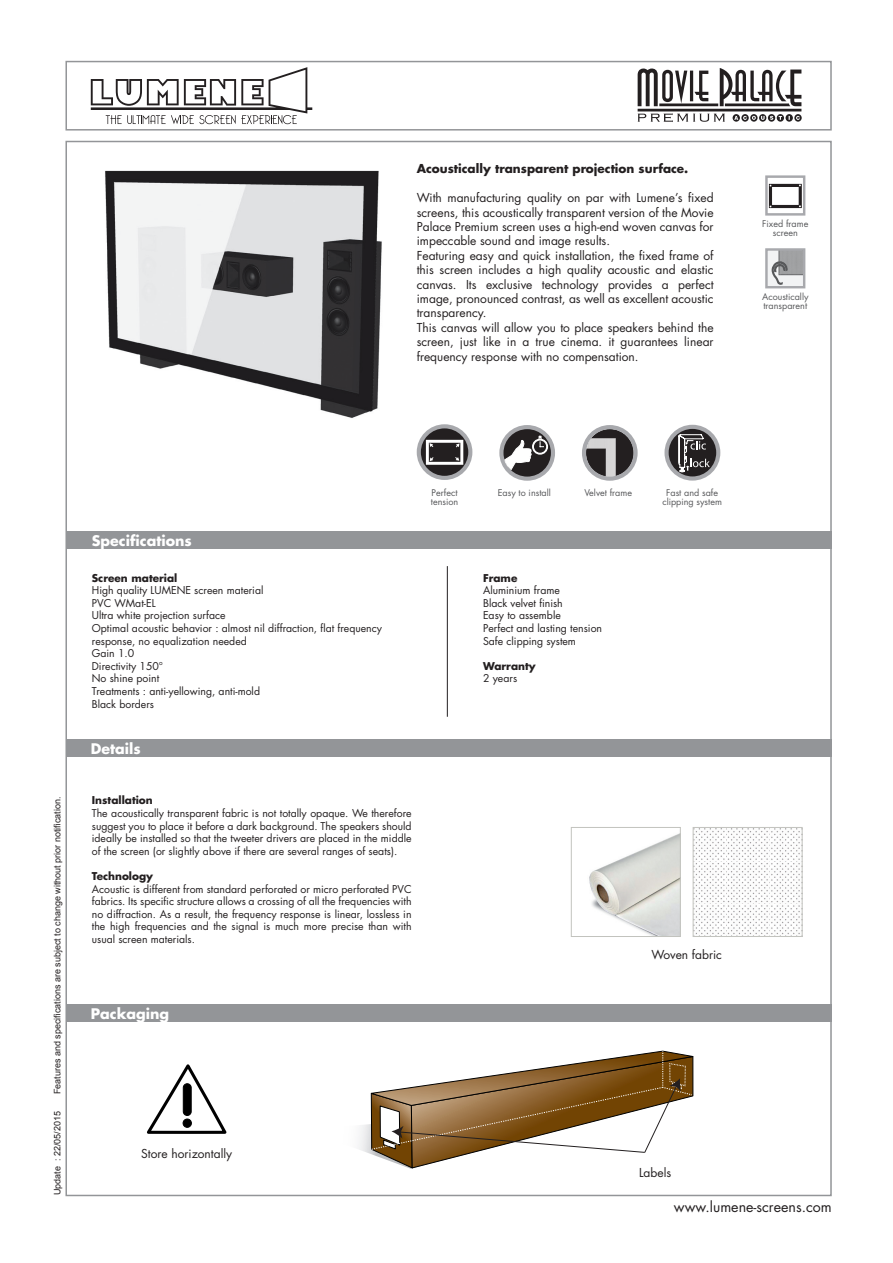
<style>
.page{position:relative;width:893px;height:1263px;background:#fff}
.page>*{position:absolute;margin:0;border:0;box-sizing:border-box;transform-origin:0 0}
.t1{font:700 14.25px "Futura";color:#fff}
.t2{font:14.25px "Futura";color:#231f20}
.t3{font:12px/14.4px "Futura";color:#231f20}
.t4{font:700 12px "Futura";color:#231f20}
.t5{font:10.5px/12.6px "Futura";color:#231f20}
.t6{font:700 10.5px "Futura";color:#231f20}
.t7{font:9px/9px "Futura";color:#57585a;text-align:center}
.t8{font:9px "Arial";color:#231f20}
</style>
<div class="page">
<div style="left:65px;top:61px;width:767px;height:70px;border:2px solid #939598"></div>
<div style="left:67px;top:531px;width:765px;height:18px;background:#939598"></div>
<svg style="left:91px;top:67px;width:221px;height:57px"></svg>
<div style="left:67px;top:1005px;width:765px;height:17px;background:#939598"></div>
<div style="left:67px;top:740px;width:765px;height:17px;background:#939598"></div>
<svg style="left:768px;top:251px;width:34px;height:34px"></svg>
<div style="left:765px;top:248px;width:40px;height:40px;border:2px solid #a8a9ad"></div>
<svg style="left:586px;top:429px;width:47px;height:47px;background:#706e6f"></svg>
<div style="left:582px;top:425px;width:56px;height:56px;border:4px solid #a8a9ad;border-radius:50%"></div>
<svg style="left:419px;top:426px;width:51px;height:52px"></svg>
<div style="left:417px;top:424px;width:55px;height:56px;border:4px solid #a8a9ad;border-radius:50%"></div>
<svg style="left:426px;top:440px;width:37px;height:25px"></svg>
<svg style="left:501px;top:427px;width:52px;height:52px"></svg>
<div style="left:499px;top:425px;width:56px;height:56px;border:4px solid #a8a9ad;border-radius:50%"></div>
<svg style="left:504px;top:425px;width:29px;height:47px"></svg>
<svg style="left:532px;top:439px;width:16px;height:16px"></svg>
<svg style="left:533px;top:440px;width:14px;height:13px"></svg>
<div style="left:533px;top:439px;width:14px;height:15px;border:1px solid #fff;border-radius:50%"></div>
<svg style="left:539px;top:436px;width:5px;height:11px"></svg>
<img style="left:105px;top:170px;width:277px;height:248px">
<svg style="left:147px;top:1064px;width:80px;height:70px"></svg>
<div style="left:183px;top:1084px;width:8px;height:31px;background:#000;border-radius:4px"></div>
<div style="left:183px;top:1083px;width:9px;height:33px;border:1px solid #000;border-radius:4px"></div>
<div style="left:183px;top:1119px;width:8px;height:8px;background:#000;border-radius:50%"></div>
<div style="left:183px;top:1118px;width:9px;height:10px;border:1px solid #000;border-radius:50%"></div>
<hr style="left:447px;top:566px;width:1px;height:151px;background:#231f20">
<svg style="left:359px;top:1050px;width:335px;height:119px"></svg>
<svg style="left:638px;top:68px;width:164px;height:54px"></svg>
<img style="left:589px;top:833px;width:90px;height:102px">
<div style="left:571px;top:827px;width:110px;height:110px;border:1px solid #c2c3be"></div>
<img style="left:695px;top:829px;width:105px;height:106px">
<div style="left:693px;top:827px;width:109px;height:110px;border:1px solid #c2c3be"></div>
<div style="left:765px;top:175px;width:40px;height:41px;border:2px solid #a8a9ad"></div>
<div style="left:769px;top:184px;width:33px;height:24px;border:3px solid #231f20"></div>
<svg style="left:667px;top:427px;width:51px;height:51px"></svg>
<div style="left:664px;top:425px;width:56px;height:56px;border:4px solid #a8a9ad;border-radius:50%"></div>
<svg style="left:678px;top:434px;width:32px;height:38px"></svg>
<p class="t4" style="left:417px;top:160px;width:273px">Acoustically transparent projection surface.</p>
<p class="t3" style="left:417px;top:190px;width:298px">With manufacturing quality on par with Lumene’s fixed screens, this acoustically transparent version of the Movie Palace Premium screen uses a high-end woven canvas for impeccable sound and image results.<br>Featuring easy and quick installation, the fixed frame of this screen includes a high quality acoustic and elastic canvas. Its exclusive technology provides a perfect image, pronounced contrast, as well as excellent acoustic transparency.<br>This canvas will allow you to place speakers behind the screen, just like in a true cinema. it guarantees linear frequency response with no compensation.</p>
<p class="t7" style="left:762px;top:219px;width:48px">Fixed frame screen</p>
<p class="t7" style="left:762px;top:292px;width:48px;text-align:left">Acoustically transparent</p>
<p class="t8" style="left:51px;top:1094px;width:299px;rotate:-90deg">Features and specifications are subject to change without prior notification.</p>
<p class="t8" style="left:51px;top:1195px;width:86px;rotate:-90deg">Update : 22/05/2015</p>
<h1 class="t1" style="left:92px;top:531px;width:102px">Specifications</h1>
<p class="t6" style="left:92px;top:570px;width:87px">Screen material</p>
<p class="t5" style="left:92px;top:584px;width:292px">High quality LUMENE screen material<br>PVC WMat-EL<br>Ultra white projection surface<br>Optimal acoustic behavior : almost nil diffraction, flat frequency response, no equalization needed<br>Gain 1.0<br>Directivity 150°<br>No shine point<br>Treatments : anti-yellowing, anti-mold<br>Black borders</p>
<h1 class="t1" style="left:91px;top:739px;width:52px">Details</h1>
<p class="t6" style="left:92px;top:793px;width:63px">Installation</p>
<p class="t5" style="left:92px;top:807px;width:321px;text-align:justify">The acoustically transparent fabric is not totally opaque. We therefore suggest you to place it before a dark background. The speakers should ideally be installed so that the tweeter drivers are placed in the middle of the screen (or slightly above if there are several ranges of seats).</p>
<p class="t6" style="left:92px;top:869px;width:63px">Technology</p>
<p class="t5" style="left:92px;top:882px;width:321px;text-align:justify">Acoustic is different from standard perforated or micro perforated PVC fabrics. Its specific structure allows a crossing of all the frequencies with no diffraction. As a result, the frequency response is linear, lossless in the high frequencies and the signal is much more precise than with usual screen materials.</p>
<p class="t7" style="left:432px;top:488px;width:27px">Perfect</p>
<p class="t7" style="left:584px;top:488px;width:49px">Velvet frame</p>
<p class="t7" style="left:431px;top:497px;width:29px">tension</p>
<p class="t7" style="left:498px;top:488px;width:54px">Easy to install</p>
<p class="t6" style="left:483px;top:570px;width:36px">Frame</p>
<p class="t5" style="left:483px;top:584px;width:121px">Aluminium frame<br>Black velvet finish<br>Easy to assemble<br>Perfect and lasting tension<br>Safe clipping system</p>
<p class="t6" style="left:483px;top:659px;width:54px">Warranty</p>
<p class="t5" style="left:483px;top:672px;width:36px">2 years</p>
<h1 class="t1" style="left:91px;top:1004px;width:80px">Packaging</h1>
<p class="t7" style="left:662px;top:488px;width:61px">Fast and safe clipping system</p>
<p class="t3" style="left:651px;top:947px;width:72px">Woven fabric</p>
<p class="t3" style="left:141px;top:1146px;width:93px">Store horizontally</p>
<p class="t3" style="left:639px;top:1165px;width:34px">Labels</p>
<h1 class="t2" style="left:674px;top:1197px;width:159px">www.lumene-screens.com</h1>
</div>
